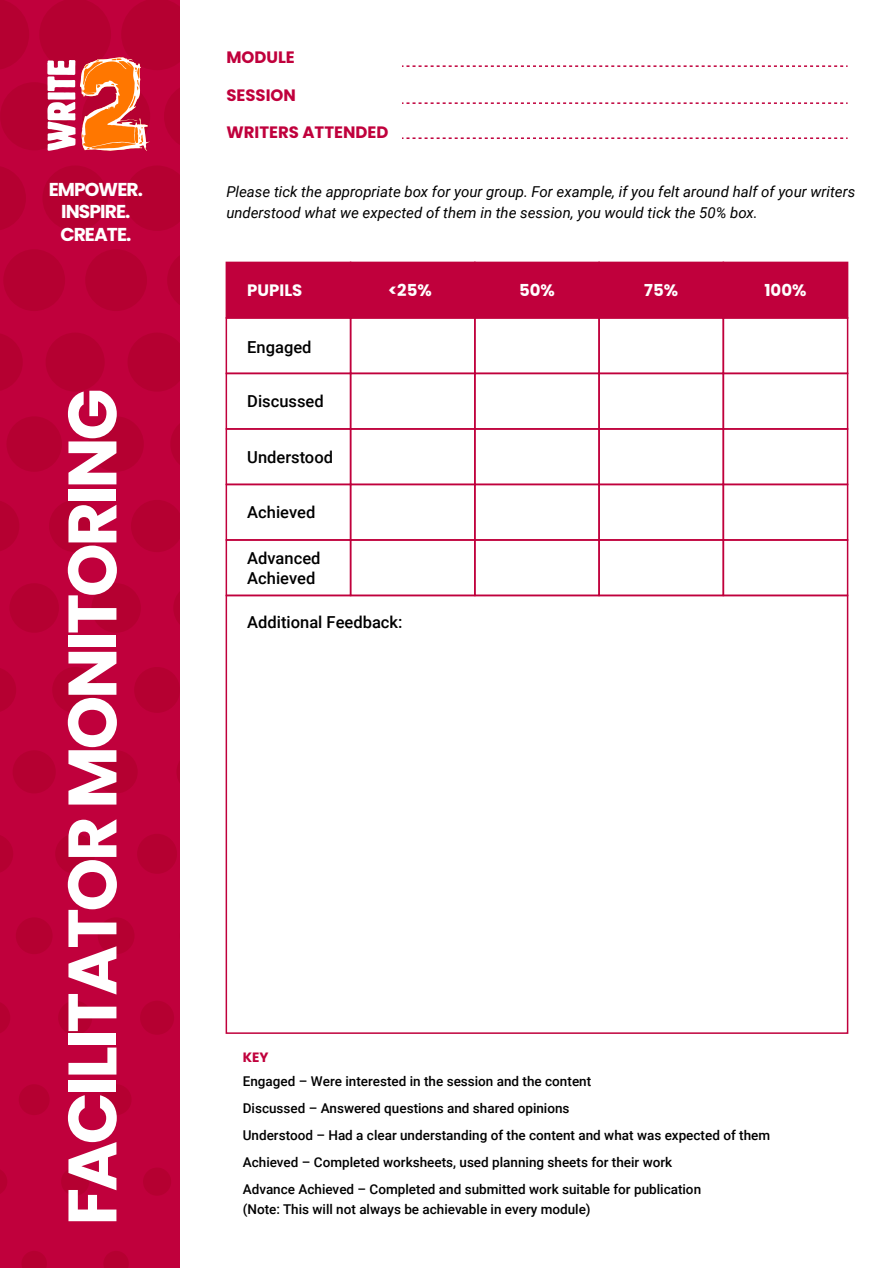
<style>
.page{position:relative;width:896px;height:1268px;background:#fff}
.page>*{position:absolute;margin:0;border:0;box-sizing:border-box;transform-origin:0 0}
.t1{font:700 68.25px "Poppins";letter-spacing:-.05em;color:#fff}
.t2{font:700 18.6px/22.4px "Poppins";letter-spacing:-.05em;color:#fff;text-align:center}
.t3{font:500 16.5px/19.5px "Roboto";color:#000}
.t4{font:700 16.5px "Poppins";color:#c0003c}
.t5{font:700 16.5px "Poppins";color:#fff}
.t6{font:italic 15px/21px "Roboto";color:#000}
.t7{font:500 13.5px/27px "Roboto";color:#000}
.t8{font:700 13.5px "Poppins";color:#c0003c}
</style>
<div class="page">
<div style="left:0;top:0;width:896px;height:1267px;background:#c0003c"></div>
<svg style="left:104px;top:1251px;width:24px;height:16px"></svg>
<svg style="left:22px;top:1251px;width:24px;height:16px"></svg>
<div style="left:143px;top:1167px;width:28px;height:28px;background:#b50031;border-radius:50%"></div>
<div style="left:61px;top:1167px;width:28px;height:28px;background:#b50031;border-radius:50%"></div>
<svg style="left:0;top:1170px;width:7px;height:23px"></svg>
<div style="left:101px;top:1083px;width:31px;height:31px;background:#b50031;border-radius:50%"></div>
<div style="left:19px;top:1083px;width:31px;height:31px;background:#b50031;border-radius:50%"></div>
<div style="left:140px;top:1000px;width:34px;height:34px;background:#b50031;border-radius:50%"></div>
<div style="left:58px;top:1000px;width:34px;height:34px;background:#b50031;border-radius:50%"></div>
<svg style="left:0;top:1003px;width:10px;height:30px"></svg>
<div style="left:180px;top:917px;width:36px;height:36px;background:#fff;border-radius:50%"></div>
<div style="left:98px;top:917px;width:36px;height:36px;background:#b50031;border-radius:50%"></div>
<div style="left:16px;top:917px;width:37px;height:36px;background:#b50031;border-radius:50%"></div>
<div style="left:137px;top:833px;width:40px;height:40px;background:#b50031;border-radius:50%"></div>
<div style="left:55px;top:833px;width:40px;height:40px;background:#b50031;border-radius:50%"></div>
<svg style="left:0;top:836px;width:13px;height:36px"></svg>
<svg style="left:176px;top:750px;width:44px;height:43px"></svg>
<div style="left:95px;top:750px;width:43px;height:43px;background:#b50031;border-radius:50%"></div>
<div style="left:13px;top:750px;width:43px;height:43px;background:#b50031;border-radius:50%"></div>
<div style="left:134px;top:666px;width:46px;height:46px;background:#b50031;border-radius:50%"></div>
<div style="left:52px;top:666px;width:46px;height:46px;background:#b50031;border-radius:50%"></div>
<svg style="left:0;top:669px;width:16px;height:42px"></svg>
<svg style="left:173px;top:583px;width:50px;height:49px"></svg>
<div style="left:91px;top:583px;width:50px;height:49px;background:#b50031;border-radius:50%"></div>
<div style="left:9px;top:583px;width:50px;height:49px;background:#b50031;border-radius:50%"></div>
<div style="left:131px;top:500px;width:52px;height:52px;background:#b50031;border-radius:50%"></div>
<div style="left:49px;top:500px;width:52px;height:52px;background:#b50031;border-radius:50%"></div>
<svg style="left:0;top:501px;width:19px;height:50px"></svg>
<svg style="left:170px;top:416px;width:56px;height:55px"></svg>
<div style="left:88px;top:416px;width:56px;height:55px;background:#b50031;border-radius:50%"></div>
<div style="left:6px;top:416px;width:56px;height:55px;background:#b50031;border-radius:50%"></div>
<div style="left:128px;top:332px;width:59px;height:59px;background:#b50031;border-radius:50%"></div>
<div style="left:46px;top:332px;width:59px;height:59px;background:#b50031;border-radius:50%"></div>
<svg style="left:0;top:334px;width:22px;height:56px"></svg>
<svg style="left:167px;top:249px;width:62px;height:62px"></svg>
<div style="left:85px;top:249px;width:62px;height:62px;background:#b50031;border-radius:50%"></div>
<div style="left:3px;top:249px;width:62px;height:62px;background:#b50031;border-radius:50%"></div>
<div style="left:124px;top:165px;width:66px;height:66px;background:#b50031;border-radius:50%"></div>
<div style="left:42px;top:165px;width:66px;height:66px;background:#b50031;border-radius:50%"></div>
<svg style="left:0;top:167px;width:26px;height:63px"></svg>
<div style="left:0;top:82px;width:68px;height:68px;background:#b50031;border-radius:50%"></div>
<svg style="left:0;top:0;width:29px;height:69px"></svg>
<svg style="left:40px;top:0;width:141px;height:151px"></svg>
<div style="left:181px;top:0;width:715px;height:1267px;background:#fff"></div>
<div style="left:225px;top:261px;width:126px;height:57px;background:#c0003c;border:2px solid #c0003c"></div>
<div style="left:350px;top:261px;width:125px;height:57px;background:#c0003c;border:2px solid #c0003c"></div>
<div style="left:474px;top:261px;width:126px;height:57px;background:#c0003c;border:2px solid #c0003c"></div>
<div style="left:598px;top:261px;width:126px;height:57px;background:#c0003c;border:2px solid #c0003c"></div>
<div style="left:722px;top:261px;width:126px;height:57px;background:#c0003c;border:2px solid #c0003c"></div>
<div style="left:225px;top:317px;width:126px;height:57px;border:2px solid #c0003c"></div>
<div style="left:350px;top:317px;width:125px;height:57px;border:2px solid #c0003c"></div>
<div style="left:474px;top:317px;width:126px;height:57px;border:2px solid #c0003c"></div>
<div style="left:598px;top:317px;width:126px;height:57px;border:2px solid #c0003c"></div>
<div style="left:722px;top:317px;width:126px;height:57px;border:2px solid #c0003c"></div>
<div style="left:225px;top:372px;width:126px;height:57px;border:2px solid #c0003c"></div>
<div style="left:350px;top:372px;width:125px;height:57px;border:2px solid #c0003c"></div>
<div style="left:474px;top:372px;width:126px;height:57px;border:2px solid #c0003c"></div>
<div style="left:598px;top:372px;width:126px;height:57px;border:2px solid #c0003c"></div>
<div style="left:722px;top:372px;width:126px;height:57px;border:2px solid #c0003c"></div>
<div style="left:225px;top:428px;width:126px;height:57px;border:2px solid #c0003c"></div>
<div style="left:350px;top:428px;width:125px;height:57px;border:2px solid #c0003c"></div>
<div style="left:474px;top:428px;width:126px;height:57px;border:2px solid #c0003c"></div>
<div style="left:598px;top:428px;width:126px;height:57px;border:2px solid #c0003c"></div>
<div style="left:722px;top:428px;width:126px;height:57px;border:2px solid #c0003c"></div>
<div style="left:225px;top:483px;width:126px;height:57px;border:2px solid #c0003c"></div>
<div style="left:350px;top:483px;width:125px;height:57px;border:2px solid #c0003c"></div>
<div style="left:474px;top:483px;width:126px;height:57px;border:2px solid #c0003c"></div>
<div style="left:598px;top:483px;width:126px;height:57px;border:2px solid #c0003c"></div>
<div style="left:722px;top:483px;width:126px;height:57px;border:2px solid #c0003c"></div>
<div style="left:225px;top:539px;width:126px;height:57px;border:2px solid #c0003c"></div>
<div style="left:350px;top:539px;width:125px;height:57px;border:2px solid #c0003c"></div>
<div style="left:474px;top:539px;width:126px;height:57px;border:2px solid #c0003c"></div>
<div style="left:598px;top:539px;width:126px;height:57px;border:2px solid #c0003c"></div>
<div style="left:722px;top:539px;width:126px;height:57px;border:2px solid #c0003c"></div>
<svg style="left:402px;top:65px;width:446px;height:2px"></svg>
<svg style="left:402px;top:102px;width:445px;height:2px"></svg>
<svg style="left:402px;top:137px;width:445px;height:2px"></svg>
<h2 class="t2" style="left:49px;top:178px;width:96px">EMPOWER.<br>INSPIRE.<br>CREATE.</h2>
<h1 class="t1" style="left:53px;top:1225px;width:838px;rotate:-90deg">FACILITATOR MONITORING</h1>
<p class="t4" style="left:226px;top:48px;width:70px">MODULE</p>
<p class="t4" style="left:226px;top:86px;width:71px">SESSION</p>
<p class="t4" style="left:226px;top:123px;width:163px">WRITERS ATTENDED</p>
<p class="t6" style="left:226px;top:181px;width:630px">Please tick the appropriate box for your group. For example, if you felt around half of your writers understood what we expected of them in the session, you would tick the 50% box.</p>
<p class="t5" style="left:247px;top:281px;width:57px">PUPILS</p>
<p class="t5" style="left:388px;top:281px;width:45px">&lt;25%</p>
<p class="t5" style="left:519px;top:281px;width:37px">50%</p>
<p class="t5" style="left:644px;top:281px;width:35px">75%</p>
<p class="t5" style="left:764px;top:281px;width:44px">100%</p>
<p class="t3" style="left:247px;top:337px;width:66px">Engaged</p>
<p class="t3" style="left:247px;top:391px;width:78px">Discussed</p>
<p class="t3" style="left:247px;top:447px;width:87px">Understood</p>
<p class="t3" style="left:247px;top:501px;width:70px">Achieved</p>
<p class="t3" style="left:247px;top:548px;width:75px">Advanced<br>Achieved</p>
<p class="t3" style="left:247px;top:612px;width:157px">Additional Feedback:</p>
<p class="t8" style="left:243px;top:1049px;width:27px">KEY</p>
<p class="t7" style="left:243px;top:1066px;width:529px">Engaged – Were interested in the session and the content<br>Discussed – Answered questions and shared opinions<br>Understood – Had a clear understanding of the content and what was expected of them Achieved – Completed worksheets, used planning sheets for their work<br>Advance Achieved – Completed and submitted work suitable for publication</p>
<p class="t7" style="left:243px;top:1194px;width:349px">(Note: This will not always be achievable in every module)</p>
</div>
